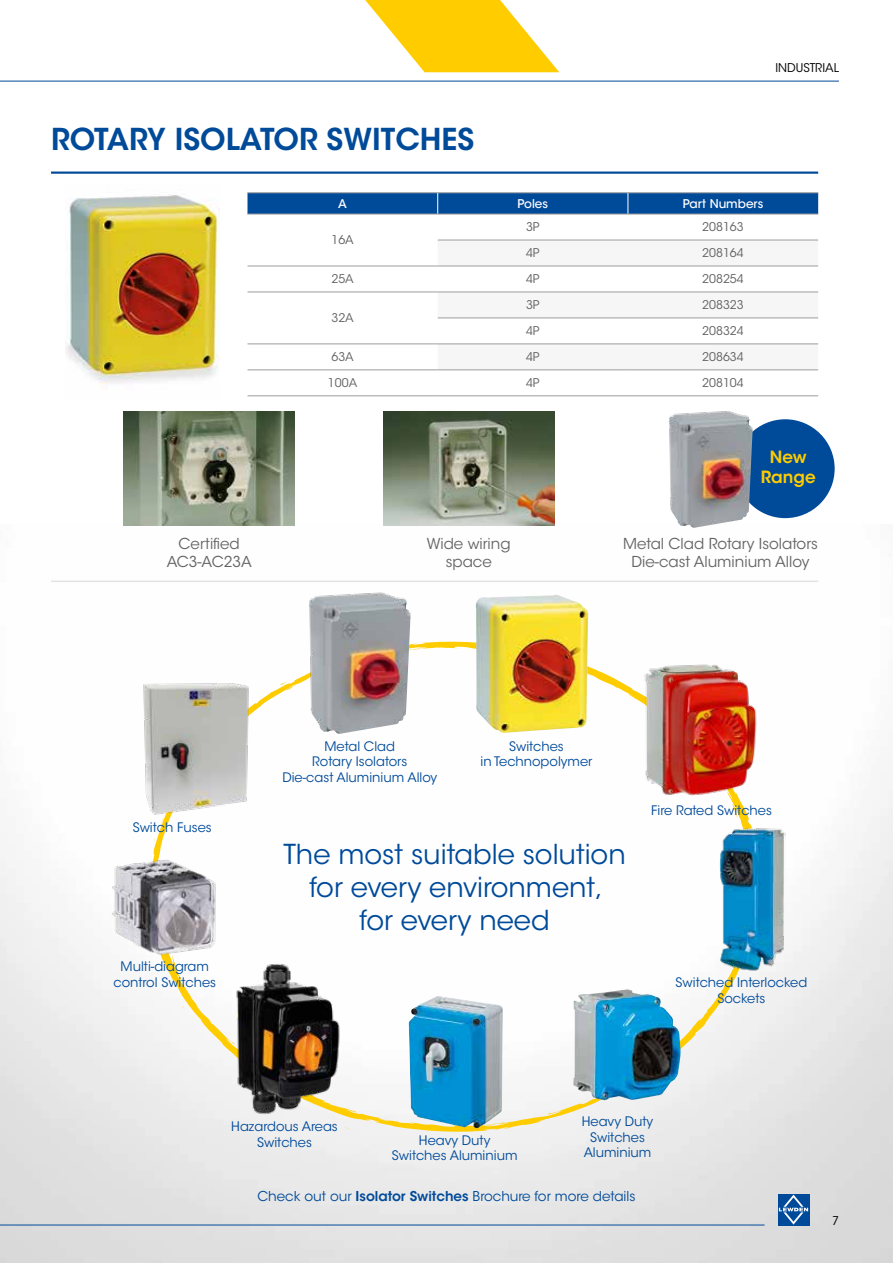
<style>
.page{position:relative;width:893px;height:1263px;background:#fff}
.page>*{position:absolute;margin:0;border:0;box-sizing:border-box;transform-origin:0 0}
.t1{font:600 30px "ITC Avant Garde Std";color:#004a9a}
.t2{font:27.3px/32.8px "ITC Avant Garde Std";color:#004a9a;text-align:center}
.t3{font:600 16.8px/20.1px "ITC Avant Garde Std";color:#fc0;text-align:center}
.t4{font:15px/18px "ITC Avant Garde Std";color:#646363;text-align:center}
.t5{font:13.5px "ITC Avant Garde Std";color:#004a9a}
.t6{font:13.05px/15.6px "ITC Avant Garde Std";color:#004a9a;text-align:center}
.t7{font:12px "ITC Avant Garde Std";color:#646363}
.t8{font:500 12px "ITC Avant Garde Std";color:#fff}
.t9{font:12px "ITC Avant Garde Std";color:#000}
.s1{font-weight:600}
</style>
<div class="page">
<svg style="left:365px;top:0;width:194px;height:72px"></svg>
<hr style="left:0;top:81px;width:839px;height:1px;background:#004a9a">
<img style="left:0;top:524px;width:893px;height:739px">
<div style="left:778px;top:1194px;width:31px;height:31px;background:#004a9a"></div>
<svg style="left:779px;top:1194px;width:29px;height:30px"></svg>
<hr style="left:0;top:1225px;width:765px;height:1px;background:#004a9a">
<hr style="left:51px;top:580px;width:767px;height:2px;background:#e3e3e3">
<img style="left:66px;top:195px;width:153px;height:190px">
<svg style="left:247px;top:239px;width:571px;height:131px"></svg>
<div style="left:438px;top:241px;width:380px;height:25px;background:#f6f6f6"></div>
<svg style="left:438px;top:293px;width:380px;height:77px"></svg>
<svg style="left:247px;top:193px;width:571px;height:21px;background:#064d9a"></svg>
<hr style="left:628px;top:214px;width:190px;height:1px;background:#9d9d9c">
<hr style="left:438px;top:240px;width:190px;height:1px;background:#9d9d9c">
<hr style="left:628px;top:240px;width:190px;height:1px;background:#9d9d9c">
<hr style="left:247px;top:266px;width:191px;height:1px;background:#9d9d9c">
<hr style="left:247px;top:292px;width:191px;height:1px;background:#9d9d9c">
<hr style="left:438px;top:266px;width:190px;height:1px;background:#9d9d9c">
<hr style="left:628px;top:266px;width:190px;height:1px;background:#9d9d9c">
<hr style="left:438px;top:292px;width:190px;height:1px;background:#9d9d9c">
<hr style="left:628px;top:292px;width:190px;height:1px;background:#9d9d9c">
<hr style="left:438px;top:318px;width:190px;height:1px;background:#9d9d9c">
<hr style="left:628px;top:318px;width:190px;height:1px;background:#9d9d9c">
<hr style="left:247px;top:344px;width:191px;height:1px;background:#9d9d9c">
<hr style="left:438px;top:344px;width:190px;height:1px;background:#9d9d9c">
<hr style="left:628px;top:344px;width:190px;height:1px;background:#9d9d9c">
<hr style="left:628px;top:370px;width:190px;height:1px;background:#9d9d9c">
<hr style="left:247px;top:214px;width:191px;height:1px;background:#9d9d9c">
<hr style="left:438px;top:214px;width:190px;height:1px;background:#9d9d9c">
<hr style="left:247px;top:370px;width:191px;height:1px;background:#9d9d9c">
<hr style="left:438px;top:370px;width:190px;height:1px;background:#9d9d9c">
<hr style="left:247px;top:395px;width:191px;height:1px;background:#9d9d9c">
<hr style="left:438px;top:395px;width:190px;height:1px;background:#9d9d9c">
<hr style="left:628px;top:395px;width:190px;height:1px;background:#9d9d9c">
<img style="left:383px;top:411px;width:171px;height:115px">
<img style="left:124px;top:411px;width:171px;height:115px">
<svg style="left:151px;top:642px;width:609px;height:490px"></svg>
<svg style="left:739px;top:814px;width:10px;height:9px"></svg>
<svg style="left:723px;top:797px;width:16px;height:7px"></svg>
<svg style="left:154px;top:837px;width:2px;height:7px"></svg>
<svg style="left:569px;top:663px;width:67px;height:106px"></svg>
<svg style="left:471px;top:645px;width:3px;height:9px"></svg>
<svg style="left:279px;top:681px;width:18px;height:9px"></svg>
<svg style="left:193px;top:1010px;width:6px;height:6px"></svg>
<img style="left:409px;top:996px;width:94px;height:133px">
<img style="left:474px;top:594px;width:115px;height:139px">
<img style="left:636px;top:659px;width:127px;height:138px">
<img style="left:143px;top:684px;width:107px;height:131px">
<img style="left:106px;top:844px;width:118px;height:125px">
<img style="left:573px;top:989px;width:108px;height:111px">
<img style="left:719px;top:823px;width:67px;height:150px">
<img style="left:229px;top:959px;width:114px;height:160px">
<hr style="left:51px;top:172px;width:767px;height:2px;background:#004a9a">
<div style="left:736px;top:419px;width:99px;height:99px;background:#004a9a;border-radius:50%"></div>
<img style="left:668px;top:411px;width:85px;height:117px">
<img style="left:308px;top:590px;width:103px;height:144px">
<p class="t9" style="left:775px;top:61px;width:65px">INDUSTRIAL</p>
<h1 class="t1" style="left:51px;top:121px;width:425px">ROTARY ISOLATOR SWITCHES</h1>
<p class="t8" style="left:338px;top:196px;width:10px">A</p>
<p class="t8" style="left:517px;top:196px;width:32px">Poles</p>
<p class="t8" style="left:683px;top:196px;width:82px">Part Numbers</p>
<p class="t7" style="left:331px;top:233px;width:24px">16A</p>
<p class="t7" style="left:526px;top:220px;width:15px">3P</p>
<p class="t7" style="left:702px;top:220px;width:43px">208163</p>
<p class="t7" style="left:526px;top:246px;width:15px">4P</p>
<p class="t7" style="left:702px;top:246px;width:43px">208164</p>
<p class="t7" style="left:331px;top:272px;width:24px">25A</p>
<p class="t7" style="left:526px;top:272px;width:15px">4P</p>
<p class="t7" style="left:702px;top:272px;width:43px">208254</p>
<p class="t7" style="left:331px;top:311px;width:24px">32A</p>
<p class="t7" style="left:526px;top:298px;width:15px">3P</p>
<p class="t7" style="left:702px;top:298px;width:43px">208323</p>
<p class="t7" style="left:526px;top:324px;width:15px">4P</p>
<p class="t7" style="left:702px;top:324px;width:43px">208324</p>
<p class="t7" style="left:331px;top:350px;width:24px">63A</p>
<p class="t7" style="left:526px;top:350px;width:15px">4P</p>
<p class="t7" style="left:702px;top:350px;width:43px">208634</p>
<p class="t7" style="left:328px;top:376px;width:31px">100A</p>
<p class="t7" style="left:526px;top:376px;width:15px">4P</p>
<p class="t7" style="left:702px;top:376px;width:43px">208104</p>
<p class="t3" style="left:761px;top:447px;width:57px">New<br>Range</p>
<p class="t4" style="left:167px;top:534px;width:86px">Certified<br>AC3-AC23A</p>
<p class="t4" style="left:427px;top:534px;width:85px">Wide wiring space</p>
<p class="t4" style="left:623px;top:534px;width:196px">Metal Clad Rotary Isolators<br>Die-cast Aluminium Alloy</p>
<p class="t6" style="left:133px;top:820px;width:81px">Switch Fuses</p>
<p class="t6" style="left:114px;top:959px;width:104px">Multi-diagram control Switches</p>
<p class="t6" style="left:282px;top:738px;width:156px">Metal Clad<br>Rotary Isolators<br>Die-cast Aluminium Alloy</p>
<p class="t6" style="left:480px;top:738px;width:113px">Switches<br>in Technopolymer</p>
<h2 class="t2" style="left:284px;top:838px;width:344px">The most suitable solution for every environment,<br>for every need</h2>
<p class="t6" style="left:651px;top:802px;width:122px">Fire Rated Switches</p>
<p class="t6" style="left:676px;top:975px;width:133px">Switched Interlocked<br>Sockets</p>
<p class="t6" style="left:231px;top:1119px;width:108px">Hazardous Areas<br>Switches</p>
<p class="t6" style="left:392px;top:1132px;width:127px">Heavy Duty<br>Switches Aluminium</p>
<p class="t6" style="left:582px;top:1114px;width:73px">Heavy Duty<br>Switches<br>Aluminium</p>
<p class="t5" style="left:257px;top:1187px;width:380px">Check out our <span class="s1">Isolator Switches</span> Brochure for more details</p>
<p class="t9" style="left:832px;top:1213px;width:8px">7</p>
</div>
